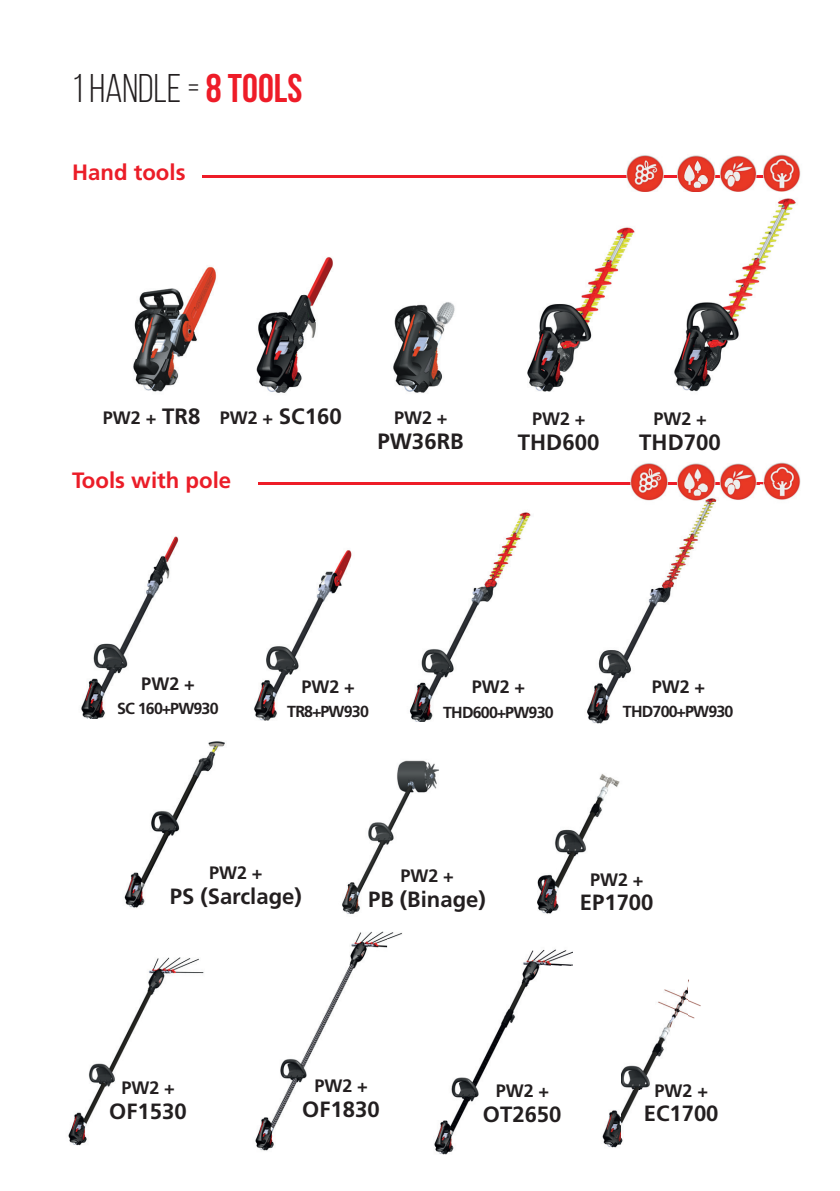
<style>
.page{position:relative;width:840px;height:1191px;background:#fff}
.page>*{position:absolute;margin:0;border:0;box-sizing:border-box;transform-origin:0 0}
.t1{font:40px "Bebas Neue";color:#231f20}
.t2{font:700 22.2px "Frutiger Pro";color:#eb1d28}
.t3{font:700 22.2px "Frutiger Pro";color:#231f20}
.t4{font:700 22px "Frutiger Pro";color:#231f20}
.t5{font:700 18px "Frutiger Pro";color:#231f20}
.t6{font:700 16px "Frutiger Pro";letter-spacing:-.05em;color:#231f20}
.s1{font-weight:700;color:#ee1c28}
.s2{font-size:22.2px}
</style>
<div class="page">
<img style="left:557px;top:478px;width:202px;height:246px">
<img style="left:409px;top:512px;width:122px;height:209px">
<img style="left:254px;top:550px;width:98px;height:170px">
<img style="left:81px;top:536px;width:98px;height:183px">
<hr style="left:202px;top:175px;width:579px;height:2px;background:#ee1c28">
<img style="left:759px;top:154px;width:42px;height:38px">
<img style="left:759px;top:175px;width:22px;height:2px">
<img style="left:622px;top:155px;width:44px;height:37px">
<img style="left:622px;top:175px;width:44px;height:2px">
<img style="left:675px;top:155px;width:40px;height:37px">
<img style="left:675px;top:175px;width:40px;height:2px">
<img style="left:719px;top:155px;width:37px;height:37px">
<img style="left:719px;top:175px;width:37px;height:2px">
<hr style="left:259px;top:482px;width:522px;height:2px;background:#ee1c28">
<img style="left:759px;top:462px;width:42px;height:38px">
<img style="left:759px;top:482px;width:22px;height:2px">
<img style="left:627px;top:463px;width:43px;height:41px">
<img style="left:627px;top:482px;width:43px;height:2px">
<img style="left:675px;top:463px;width:40px;height:39px">
<img style="left:675px;top:482px;width:40px;height:2px">
<img style="left:719px;top:463px;width:37px;height:37px">
<img style="left:719px;top:482px;width:37px;height:2px">
<img style="left:674px;top:198px;width:122px;height:194px">
<img style="left:133px;top:266px;width:84px;height:126px">
<img style="left:256px;top:257px;width:77px;height:136px">
<img style="left:527px;top:227px;width:108px;height:165px">
<img style="left:393px;top:302px;width:62px;height:91px">
<img style="left:342px;top:760px;width:97px;height:154px">
<img style="left:537px;top:774px;width:83px;height:140px">
<img style="left:124px;top:741px;width:101px;height:167px">
<img style="left:255px;top:931px;width:147px;height:220px">
<img style="left:387px;top:939px;width:186px;height:216px">
<img style="left:68px;top:957px;width:136px;height:189px">
<img style="left:602px;top:979px;width:99px;height:169px">
<h1 class="t1" style="left:72px;top:67px;width:232px">1 HANDLE = <span class="s1">8 TOOLS</span></h1>
<p class="t2" style="left:72px;top:159px;width:115px">Hand tools</p>
<p class="t5" style="left:103px;top:407px;width:240px">PW2 + <span class="s2">TR8</span> PW2 + <span class="s2">SC160</span></p>
<p class="t5" style="left:532px;top:408px;width:55px">PW2 +</p>
<p class="t3" style="left:517px;top:429px;width:83px">THD600</p>
<p class="t5" style="left:394px;top:407px;width:55px">PW2 +</p>
<p class="t3" style="left:377px;top:428px;width:88px">PW36RB</p>
<p class="t2" style="left:72px;top:467px;width:161px">Tools with pole</p>
<p class="t5" style="left:653px;top:408px;width:55px">PW2 +</p>
<p class="t3" style="left:639px;top:429px;width:83px">THD700</p>
<p class="t5" style="left:141px;top:673px;width:55px">PW2 +</p>
<p class="t6" style="left:117px;top:699px;width:103px">SC 160+PW930</p>
<p class="t5" style="left:301px;top:676px;width:55px">PW2 +</p>
<p class="t6" style="left:287px;top:702px;width:83px">TR8+PW930</p>
<p class="t5" style="left:471px;top:676px;width:55px">PW2 +</p>
<p class="t6" style="left:443px;top:703px;width:112px">THD600+PW930</p>
<p class="t5" style="left:651px;top:676px;width:55px">PW2 +</p>
<p class="t6" style="left:622px;top:702px;width:112px">THD700+PW930</p>
<p class="t5" style="left:209px;top:862px;width:55px">PW2 +</p>
<p class="t4" style="left:170px;top:883px;width:133px">PS (Sarclage)</p>
<p class="t5" style="left:400px;top:865px;width:55px">PW2 +</p>
<p class="t4" style="left:368px;top:886px;width:119px">PB (Binage)</p>
<p class="t5" style="left:589px;top:869px;width:55px">PW2 +</p>
<p class="t4" style="left:579px;top:889px;width:75px">EP1700</p>
<p class="t5" style="left:121px;top:1077px;width:55px">PW2 +</p>
<p class="t4" style="left:109px;top:1098px;width:79px">OF1530</p>
<p class="t5" style="left:314px;top:1075px;width:55px">PW2 +</p>
<p class="t4" style="left:302px;top:1096px;width:79px">OF1830</p>
<p class="t5" style="left:495px;top:1080px;width:55px">PW2 +</p>
<p class="t4" style="left:482px;top:1101px;width:80px">OT2650</p>
<p class="t5" style="left:654px;top:1080px;width:55px">PW2 +</p>
<p class="t4" style="left:643px;top:1100px;width:76px">EC1700</p>
</div>
